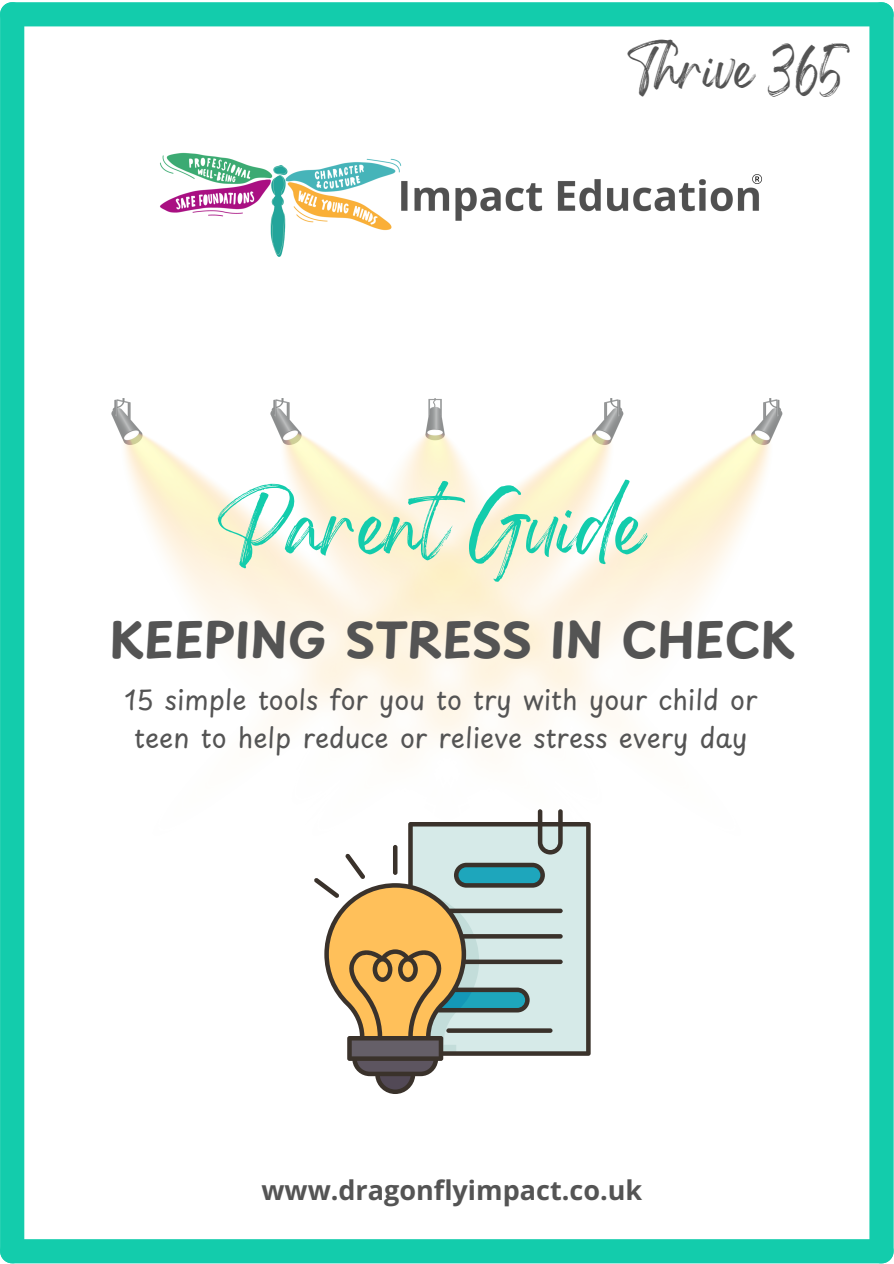
<style>
.page{position:relative;width:894px;height:1264px;background:#fff}
.page>*{position:absolute;margin:0;border:0;box-sizing:border-box;transform-origin:0 0}
.t1{font:57.15px "Gellatio";color:#13ccac}
.t2{font:700 47.7px "Playpen Sans";color:#545454}
.t3{font:38.1px "Gellatio";color:#545454}
.t4{font:700 27px "Open Sans";color:#545454}
.t5{font:26.7px/37.2px "Playpen Sans";color:#545454;text-align:center}
</style>
<div class="page">
<div style="left:12px;top:2px;width:869px;height:24px;background:#13ccac"></div>
<div style="left:12px;top:1239px;width:869px;height:24px;background:#13ccac"></div>
<div style="left:0;top:14px;width:24px;height:1237px;background:#13ccac"></div>
<div style="left:869px;top:14px;width:24px;height:1237px;background:#13ccac"></div>
<img style="left:160px;top:152px;width:602px;height:105px">
<img style="left:111px;top:398px;width:672px;height:494px">
<svg style="left:314px;top:809px;width:276px;height:284px"></svg>
<p class="t3" style="left:628px;top:61px;width:220px">Thrive 365</p>
<p class="t1" style="left:217px;top:513px;width:427px">ParentGuide</p>
<h3 class="t2" style="left:109px;top:601px;width:687px">KEEPING STRESS IN CHECK</h3>
<h1 class="t5" style="left:124px;top:680px;width:634px">15 simple tools for you to try with your child or teen to help reduce or relieve stress every day</h1>
<h2 class="t4" style="left:261px;top:1170px;width:382px">www.dragonflyimpact.co.uk</h2>
</div>
